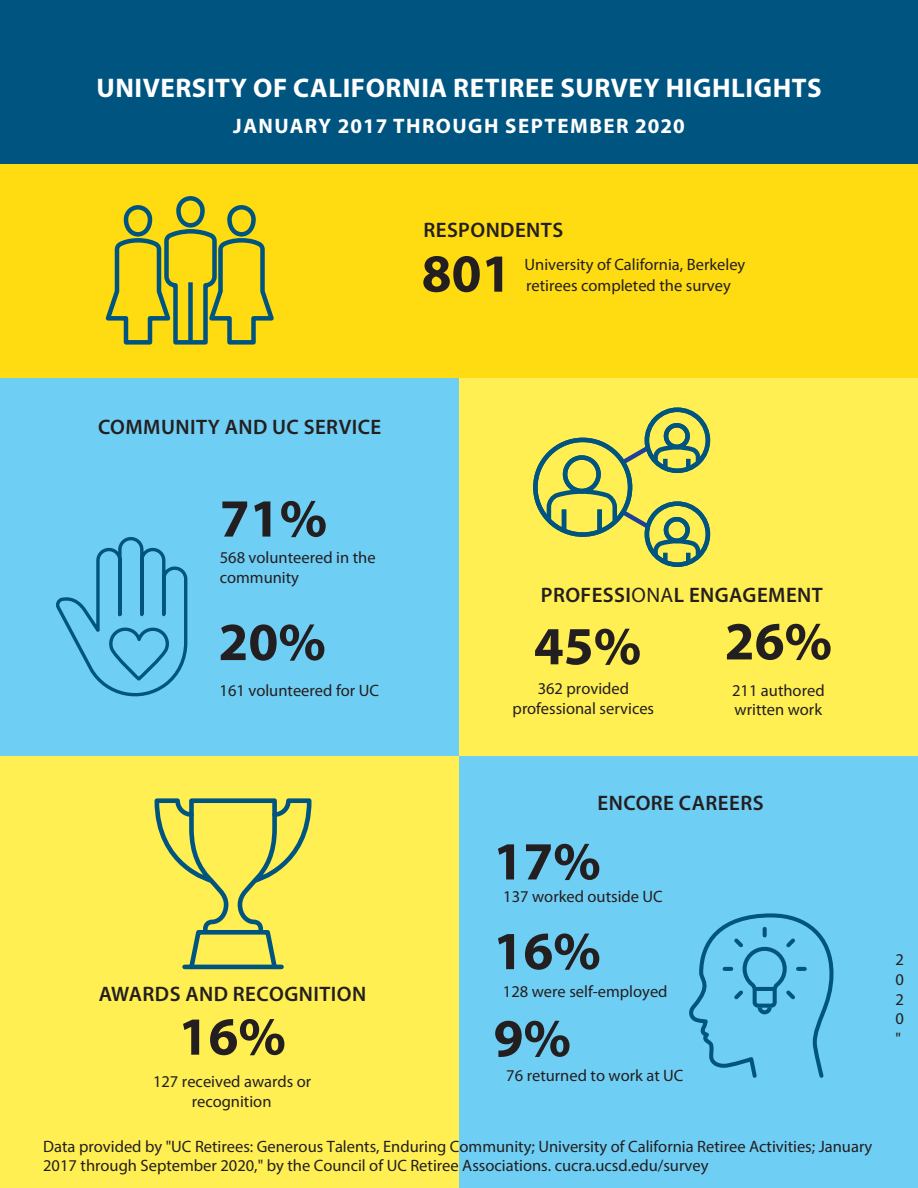
<style>
.page{position:relative;width:918px;height:1188px;background:#fff}
.page>*{position:absolute;margin:0;border:0;box-sizing:border-box;transform-origin:0 0}
.t1{font:700 54px "Myriad Pro";color:#231f20}
.t2{font:700 27px "Myriad Pro";letter-spacing:.02em;color:#fff}
.t3{font:600 21px "Myriad Pro";letter-spacing:.02em;color:#231f20}
.t4{font:700 21px "Myriad Pro";letter-spacing:.07em;color:#fff}
.t5{font:16.5px/19.8px "Myriad Pro";color:#231f20}
.s1{font-weight:400}
</style>
<div class="page">
<div style="left:0;top:0;width:918px;height:164px;background:#005480"></div>
<div style="left:0;top:164px;width:918px;height:214px;background:#ffdb12"></div>
<div style="left:0;top:378px;width:459px;height:378px;background:#6fcef4"></div>
<div style="left:459px;top:756px;width:459px;height:432px;background:#6fcef4"></div>
<div style="left:459px;top:378px;width:459px;height:378px;background:#ffef52"></div>
<div style="left:0;top:756px;width:459px;height:432px;background:#ffef52"></div>
<div style="left:227px;top:205px;width:29px;height:32px;border:4px solid #005480;border-radius:12px"></div>
<div style="left:124px;top:205px;width:28px;height:32px;border:4px solid #005480;border-radius:12px"></div>
<svg style="left:105px;top:227px;width:169px;height:118px"></svg>
<div style="left:176px;top:196px;width:29px;height:32px;border:4px solid #005480;border-radius:12px"></div>
<svg style="left:56px;top:537px;width:132px;height:160px"></svg>
<svg style="left:689px;top:913px;width:145px;height:165px"></svg>
<svg style="left:533px;top:407px;width:178px;height:160px"></svg>
<svg style="left:154px;top:798px;width:158px;height:172px"></svg>
<h2 class="t2" style="left:96px;top:70px;width:727px">UNIVERSITY OF CALIFORNIA RETIREE SU RVEY HIGHLIGHTS</h2>
<p class="t4" style="left:233px;top:112px;width:453px">JANUARY 2017 THROUGH SEPTEMBER 2020</p>
<p class="t3" style="left:423px;top:217px;width:141px">RESPONDENTS</p>
<h1 class="t1" style="left:422px;top:238px;width:91px">801</h1>
<p class="t5" style="left:525px;top:253px;width:222px;line-height:21.3px">University of California, Berkeley retirees completed the survey</p>
<p class="t3" style="left:98px;top:414px;width:285px">COMMUNITY AND UC SERVICE</p>
<h1 class="t1" style="left:220px;top:483px;width:109px">71%</h1>
<p class="t5" style="left:220px;top:548px;width:157px">568 volunteered in the community</p>
<h1 class="t1" style="left:218px;top:607px;width:109px">20%</h1>
<p class="t5" style="left:220px;top:680px;width:161px">161 volunteered for UC</p>
<p class="t3" style="left:541px;top:582px;width:284px">PROFESSI<span class="s1">ona</span>L ENGAGEMENT</p>
<h1 class="t1" style="left:534px;top:611px;width:109px">45%</h1>
<p class="t5" style="left:513px;top:679px;width:143px;text-align:center">362 provided professional services</p>
<h1 class="t1" style="left:725px;top:606px;width:109px">26%</h1>
<p class="t5" style="left:732px;top:680px;width:94px">211 authored written work</p>
<p class="t3" style="left:598px;top:789px;width:95px">ENCORE CAR</p>
<p class="t3" style="left:718px;top:789px;width:47px">EERS</p>
<h1 class="t1" style="left:493px;top:826px;width:109px">17%</h1>
<p class="t5" style="left:503px;top:886px;width:161px">137 worked outside UC</p>
<h1 class="t1" style="left:493px;top:916px;width:109px">16%</h1>
<p class="t5" style="left:503px;top:981px;width:166px">128 were self-employed</p>
<h1 class="t1" style="left:494px;top:1003px;width:79px">9%</h1>
<p class="t3" style="left:99px;top:980px;width:269px">AWARDS AND RECOGNITION</p>
<h1 class="t1" style="left:178px;top:1001px;width:109px">16%</h1>
<p class="t5" style="left:153px;top:1072px;width:160px;text-align:center">127 received awards or recognition</p>
<p class="t5" style="left:506px;top:1065px;width:179px">76 returned to work at UC</p>
<p class="t5" style="left:43px;top:1136px;width:830px">Data provided by "UC Retirees: Generous Talents, Enduring Community; University of California Retiree Activities; January<br>2017 through September 2020," by the Council of UC Retiree Associations. cucra.ucsd.edu/survey</p>
<p class="t5" style="left:895px;top:949px;width:10px;text-align:justify">2<br>0<br>2<br>0 "</p>
</div>
